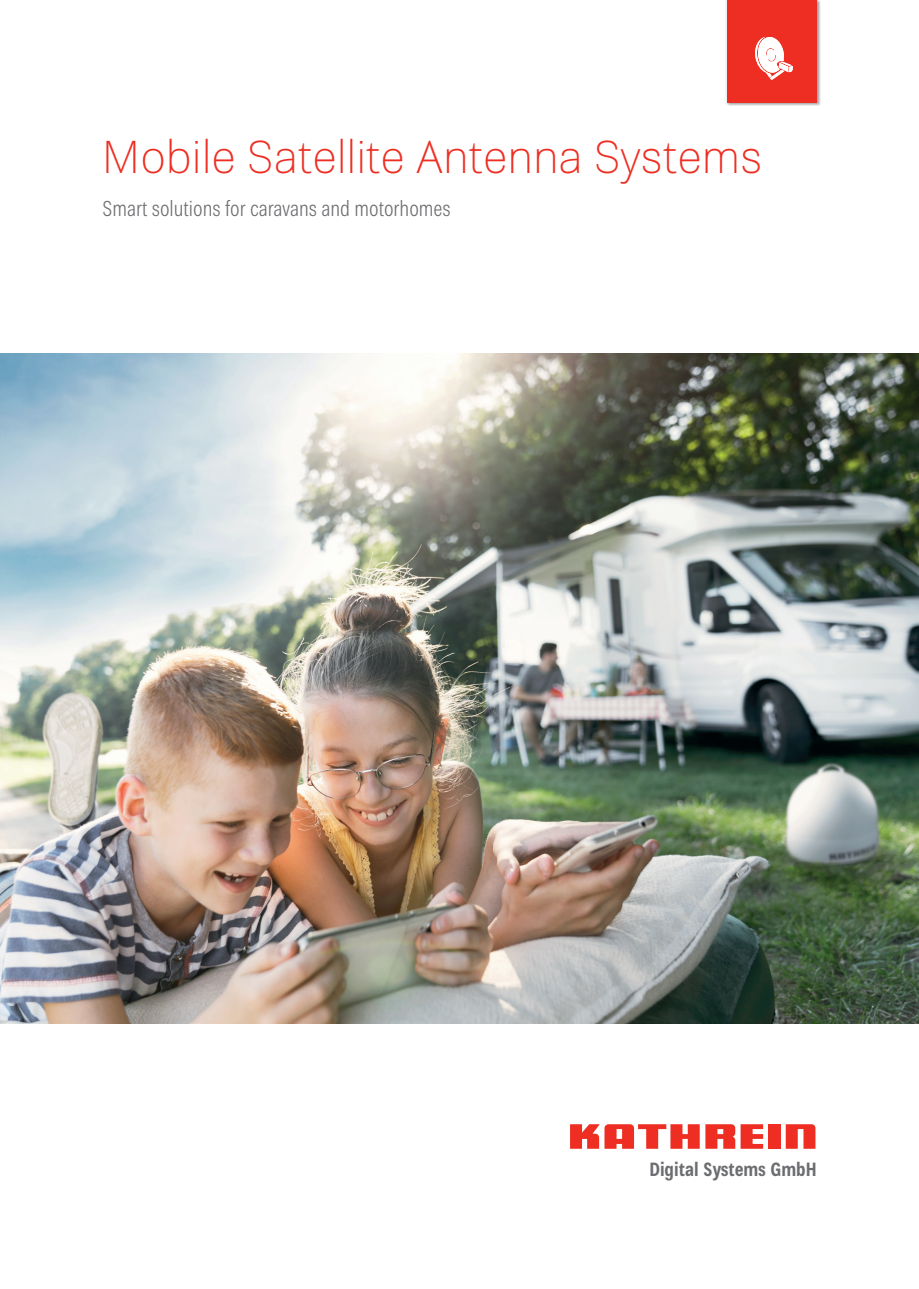
<style>
.page{position:relative;width:919px;height:1289px;background:#fff}
.page>*{position:absolute;margin:0;border:0;box-sizing:border-box;transform-origin:0 0}
.t1{font:100 45px "Kathrein 35";color:#ee2e22}
.t2{font:300 condensed 21px "Kathrein 47";color:#6c6d70}
.t3{font:700 condensed 18.75px "Kathrein 77";color:#6c6d70}
</style>
<div class="page">
<div style="left:768px;top:1124px;width:12px;height:24px;background:#ee2e22"></div>
<svg style="left:705px;top:1124px;width:58px;height:24px"></svg>
<svg style="left:785px;top:1124px;width:30px;height:24px"></svg>
<svg style="left:570px;top:1124px;width:129px;height:24px"></svg>
<img style="left:0;top:353px;width:918px;height:670px">
<img style="left:726px;top:0;width:1px;height:103px">
<img style="left:727px;top:0;width:93px;height:106px">
<div style="left:727px;top:0;width:89px;height:102px;background:#ee2e22"></div>
<svg style="left:755px;top:37px;width:37px;height:43px"></svg>
<h1 class="t1" style="left:102px;top:125px;width:662px">Mobile Satellite Antenna Systems</h1>
<p class="t2" style="left:102px;top:194px;width:350px">Smart solutions for caravans and motorhomes</p>
<p class="t3" style="left:649px;top:1155px;width:169px">Digital Systems GmbH</p>
</div>
